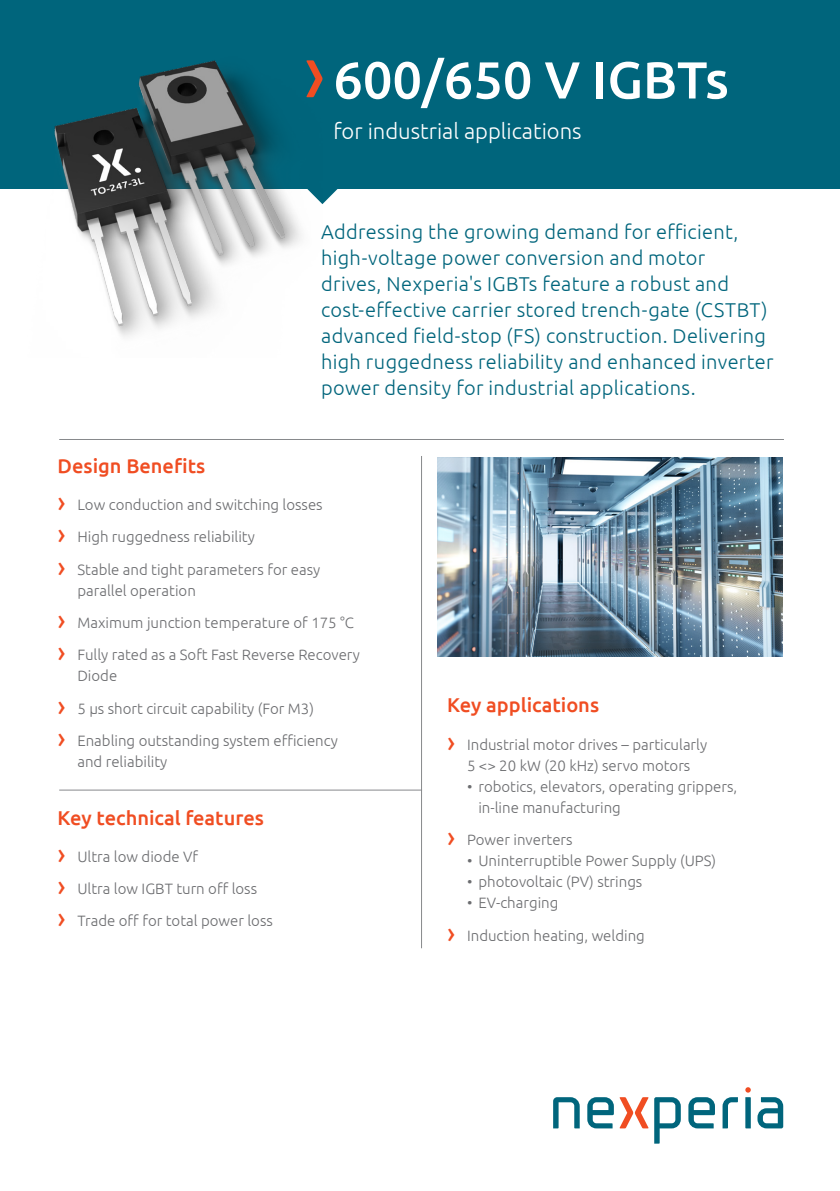
<style>
.page{position:relative;width:840px;height:1191px;background:#fff}
.page>*{position:absolute;margin:0;border:0;box-sizing:border-box;transform-origin:0 0}
.t1{font:500 52px "Ubuntu";color:#fff}
.Sub_header{font:300 22px "Ubuntu";color:#fff}
.Description_Descript{font:300 20px/26px "Ubuntu";letter-spacing:.015em;color:#00657c}
.Performance_title{font:500 20px "Ubuntu";color:#f04d22}
.t2{font:300 15px/21px "Ubuntu";color:#6c6d70}
.s1{font-weight:400;font-size:28px;color:#f04d22}
</style>
<div class="page">
<hr style="left:59px;top:789px;width:363px;height:1px;background:#87898c">
<hr style="left:421px;top:456px;width:1px;height:492px;background:#87898c">
<hr style="left:59px;top:439px;width:724px;height:1px;background:#87898c">
<img style="left:437px;top:457px;width:345px;height:200px">
<div style="left:0;top:0;width:839px;height:188px;background:#00657c"></div>
<svg style="left:322px;top:188px;width:23px;height:16px"></svg>
<img style="left:22px;top:60px;width:300px;height:277px">
<svg style="left:553px;top:1097px;width:26px;height:31px"></svg>
<svg style="left:654px;top:1097px;width:26px;height:46px"></svg>
<svg style="left:722px;top:1097px;width:15px;height:31px"></svg>
<svg style="left:757px;top:1097px;width:25px;height:31px"></svg>
<svg style="left:745px;top:1087px;width:5px;height:41px"></svg>
<svg style="left:587px;top:1097px;width:26px;height:31px"></svg>
<svg style="left:688px;top:1097px;width:26px;height:31px"></svg>
<svg style="left:619px;top:1097px;width:29px;height:31px"></svg>
<p class="t1" style="left:333px;top:47px;width:397px">600/650 V IGBTs</p>
<p class="Sub_header" style="left:333px;top:118px;width:250px">for industrial applications</p>
<p class="Performance_title" style="left:58px;top:453px;width:149px">Design Benefits</p>
<p class="Description_Descript" style="left:321px;top:218px;width:453px">Addressing the growing demand for efficient, high-voltage power conversion and motor<br>drives, Nexperia's IGBTs feature a robust and cost-effective carrier stored trench-gate (CSTBT) advanced field-stop (FS) construction. Delivering high ruggedness reliability and enhanced inverter power density for industrial applications.</p>
<p class="t2" style="left:58px;top:493px;width:266px"><span class="s1">›</span> Low conduction and switching losses</p>
<p class="t2" style="left:58px;top:526px;width:199px"><span class="s1">›</span> High ruggedness reliability</p>
<p class="t2" style="left:77px;top:558px;width:244px;text-indent:-20px"><span class="s1">›</span> Stable and tight parameters for easy parallel operation</p>
<p class="t2" style="left:58px;top:612px;width:298px"><span class="s1">›</span> Maximum junction temperature of 175 °C</p>
<p class="t2" style="left:77px;top:644px;width:284px;text-indent:-20px"><span class="s1">›</span> Fully rated as a Soft Fast Reverse Recovery<br>Diode</p>
<p class="t2" style="left:58px;top:697px;width:258px"><span class="s1">›</span> 5 μs short circuit capability (For M3)</p>
<p class="t2" style="left:77px;top:730px;width:262px;text-indent:-20px"><span class="s1">›</span> Enabling outstanding system efficiency and reliability</p>
<p class="Performance_title" style="left:58px;top:805px;width:208px">Key technical features</p>
<p class="t2" style="left:58px;top:845px;width:142px"><span class="s1">›</span> Ultra low diode Vf</p>
<p class="t2" style="left:58px;top:877px;width:201px"><span class="s1">›</span> Ultra low IGBT turn off loss</p>
<p class="t2" style="left:58px;top:910px;width:217px"><span class="s1">›</span> Trade off for total power loss</p>
<p class="Performance_title" style="left:447px;top:692px;width:153px">Key applications</p>
<p class="t2" style="left:447px;top:733px;width:261px;text-align:center"><span class="s1">›</span> Industrial motor drives – particularly<br>5 &lt;&gt; 20 kW (20 kHz) servo motors</p>
<p class="t2" style="left:478px;top:775px;width:260px;text-indent:-11px">• robotics, elevators, operating grippers, in-line manufacturing</p>
<p class="t2" style="left:447px;top:829px;width:127px"><span class="s1">›</span> Power inverters</p>
<p class="t2" style="left:467px;top:850px;width:250px">• Uninterruptible Power Supply (UPS)</p>
<p class="t2" style="left:467px;top:871px;width:177px">• photovoltaic (PV) strings</p>
<p class="t2" style="left:467px;top:892px;width:93px">• EV-charging</p>
<p class="t2" style="left:447px;top:924px;width:199px"><span class="s1">›</span> Induction heating, welding</p>
</div>
